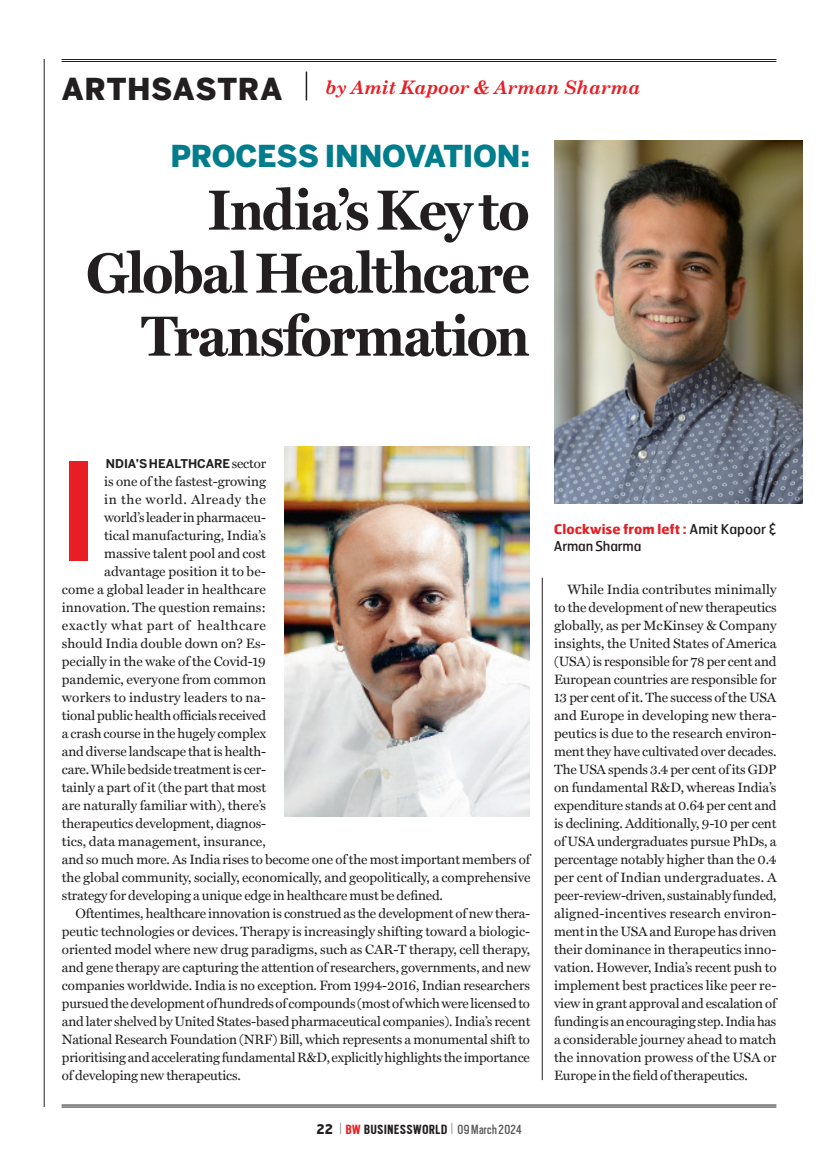
<style>
.page{position:relative;width:838px;height:1161px;background:#fff}
.page>*{position:absolute;margin:0;border:0;box-sizing:border-box;transform-origin:0 0}
.FOB_Head_Geo{font:700 134.7px "Benton Sans";color:#e81e24;scale:.83 1}
.FOB_Head_Geo-2{font:700 57px/63px "Miller Text";letter-spacing:-.03em;color:#231f20;text-align:right}
.FOB_Head_Geo-3{font:900 30px "Benton Sans";letter-spacing:-.01em;color:#007d8c}
.TC1_Story_title{font:900 30px "Benton Sans";letter-spacing:.02em;color:#231f20}
.TC1_Story_title-2{font:italic 700 18.75px "Century Schoolbook";letter-spacing:-.015em;color:#e81e24}
.t1{font:700 14.85px "Scout Cond";letter-spacing:.05em;color:#231f20}
.FOB_Text__FL{font:13.5px/18px "Miller Text";letter-spacing:-.005em;color:#231f20;text-align:justify}
.FOB_Text__FL-2{font:700 13.5px "Hermes FB";color:#e81e24}
.FOB_Text__FL-3{font:13.5px "Miller Text";letter-spacing:.04em;color:#231f20}
.FOB_Text__FL-4{font:13.5px "Miller Text";letter-spacing:.045em;color:#231f20}
.FOB_Text__FL-5{font:13.5px "Hermes FB";letter-spacing:-.015em;color:#231f20}
.FOB_Text__FL-6{font:700 12px "Benton Sans";color:#231f20}
.s1{font-family:"Miller Text";font-weight:400;font-size:13.5px}
.s2{font-family:"Hermes FB";font-size:13.2px}
.s3{font-family:"Hermes FB";font-weight:100;font-size:11.55px;color:#6c6d70}
.s4{color:#ee1d23}
.s5{font-weight:400;color:#57585a}
.s6{font-weight:400;color:#231f20}
</style>
<div class="page">
<hr style="left:542px;top:578px;width:1px;height:502px;background:#231f20">
<svg style="left:306px;top:72px;width:1px;height:28px"></svg>
<img style="left:554px;top:140px;width:249px;height:364px">
<img style="left:284px;top:447px;width:246px;height:369px">
<hr style="left:44px;top:59px;width:1px;height:1048px;background:#231f20">
<hr style="left:62px;top:1104px;width:714px;height:1px;background:#231f20">
<hr style="left:62px;top:1106px;width:714px;height:1px;background:#231f20">
<hr style="left:62px;top:59px;width:714px;height:1px;background:#231f20">
<hr style="left:62px;top:61px;width:714px;height:1px;background:#231f20">
<p class="TC1_Story_title" style="left:62px;top:72px;width:222px">ARTHSASTRA</p>
<p class="TC1_Story_title-2" style="left:325px;top:73px;width:317px">by Amit Kapoor &amp; Arman Sharma</p>
<p class="FOB_Head_Geo-3" style="left:170px;top:138px;width:361px">PROCESS INNOVATION:</p>
<p class="FOB_Head_Geo-2" style="left:86px;top:178px;width:445px">India’s Key to<br>Global Healthcare<br>Transformation</p>
<p class="FOB_Text__FL-6" style="left:106px;top:456px;width:162px">NDIA’S HEALTHCARE <span class="s1">sector</span></p>
<p class="FOB_Text__FL" style="left:104px;top:472px;width:163px">is one of the fastest-growing</p>
<p class="FOB_Text__FL-4" style="left:104px;top:491px;width:163px">in the world. Already the</p>
<p class="FOB_Text__FL" style="left:104px;top:508px;width:163px">world’s leader in pharmaceu-</p>
<p class="FOB_Text__FL" style="left:104px;top:526px;width:163px">tical manufacturing, India’s</p>
<p class="FOB_Text__FL" style="left:104px;top:544px;width:163px">massive talent pool and cost</p>
<p class="FOB_Text__FL" style="left:104px;top:562px;width:163px">advantage position it to be-</p>
<p class="FOB_Text__FL" style="left:62px;top:580px;width:206px">come a global leader in healthcare</p>
<p class="FOB_Text__FL" style="left:62px;top:598px;width:206px">innovation. The question remains:</p>
<p class="FOB_Text__FL-3" style="left:62px;top:617px;width:205px">exactly what part of healthcare</p>
<p class="FOB_Text__FL" style="left:62px;top:634px;width:206px">should India double down on? Es-</p>
<p class="FOB_Text__FL" style="left:62px;top:652px;width:205px">pecially in the wake of the Covid-19</p>
<p class="FOB_Text__FL" style="left:62px;top:670px;width:206px">pandemic, everyone from common</p>
<p class="FOB_Text__FL" style="left:62px;top:688px;width:206px">workers to industry leaders to na-</p>
<p class="FOB_Text__FL" style="left:62px;top:706px;width:206px">tional public health officials received</p>
<p class="FOB_Text__FL" style="left:62px;top:724px;width:206px">a crash course in the hugely complex</p>
<p class="FOB_Text__FL" style="left:62px;top:742px;width:206px">and diverse landscape that is health-</p>
<p class="FOB_Text__FL" style="left:62px;top:760px;width:206px">care. While bedside treatment is cer-</p>
<p class="FOB_Text__FL" style="left:62px;top:778px;width:206px">tainly a part of it (the part that most</p>
<p class="FOB_Text__FL" style="left:62px;top:796px;width:206px">are naturally familiar with), there’s</p>
<p class="FOB_Text__FL" style="left:62px;top:814px;width:206px">therapeutics development, diagnos-</p>
<p class="FOB_Text__FL" style="left:62px;top:832px;width:205px">tics, data management, insurance,</p>
<p class="FOB_Text__FL" style="left:62px;top:850px;width:469px">and so much more. As India rises to become one of the most important members of</p>
<p class="FOB_Text__FL" style="left:62px;top:868px;width:470px">the global community, socially, economically, and geopolitically, a comprehensive</p>
<p class="FOB_Text__FL" style="left:62px;top:886px;width:382px">strategy for developing a unique edge in healthcare must be defined.</p>
<p class="FOB_Text__FL" style="left:62px;top:904px;width:470px;text-indent:14px">Oftentimes, healthcare innovation is construed as the development of new thera&shy;peutic technologies or devices. Therapy is increasingly shifting toward a biologic&shy;oriented model where new drug paradigms, such as CAR-T therapy, cell therapy, and gene therapy are capturing the attention of researchers, governments, and new companies worldwide. India is no exception. From 1994-2016, Indian researchers pursued the development of hundreds of compounds (most of which were licensed to and later shelved by United States-based pharmaceutical companies). India’s recent National Research Foundation (NRF) Bill, which represents a monumental shift to prioritising and accelerating fundamental R&amp;D, explicitly highlights the importance of developing new therapeutics.</p>
<p class="FOB_Head_Geo" style="left:60px;top:432px;width:46px">I</p>
<p class="t1" style="left:316px;top:1122px;width:207px"><span class="s2">22</span> <span class="s3">|</span> <span class="s4">BW</span> BUSINESSWORLD <span class="s3">|</span> <span class="s5">09 March 2024</span></p>
<p class="FOB_Text__FL-2" style="left:554px;top:521px;width:224px">Clockwise from left : <span class="s6">Amit Kapoor &amp;</span></p>
<p class="FOB_Text__FL-5" style="left:554px;top:537px;width:89px">Arman Sharma</p>
<p class="FOB_Text__FL" style="left:554px;top:580px;width:224px;text-indent:14px">While India contributes minimally to the development of new therapeutics globally, as per McKinsey &amp; Company insights, the United States of America (USA) is responsible for 78 per cent and European countries are responsible for 13 per cent of it. The success of the USA and Europe in developing new thera&shy;peutics is due to the research environ&shy;ment they have cultivated over decades.<br>The USA spends 3.4 per cent of its GDP on fundamental R&amp;D, whereas India’s expenditure stands at 0.64 per cent and is declining. Additionally, 9-10 per cent of USA undergraduates pursue PhDs, a percentage notably higher than the 0.4 per cent of Indian undergraduates. A peer-review-driven, sustainably funded, aligned-incentives research environ&shy;ment in the USA and Europe has driven their dominance in therapeutics inno&shy;vation. However, India’s recent push to implement best practices like peer re&shy;view in grant approval and escalation of funding is an encouraging step. India has a considerable journey ahead to match the innovation prowess of the USA or Europe in the field of therapeutics.</p>
</div>
